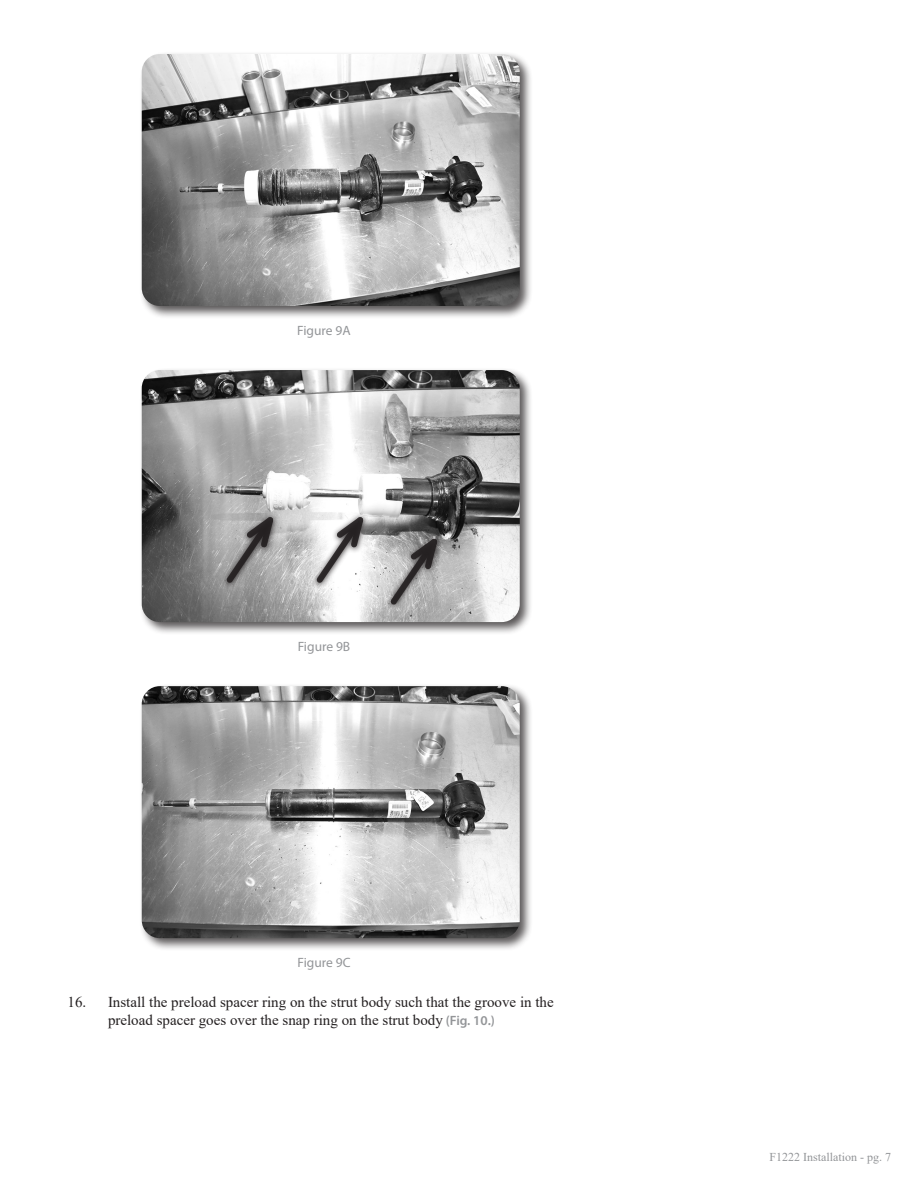
<style>
.page{position:relative;width:918px;height:1188px;background:#fff}
.page>*{position:absolute;margin:0;border:0;box-sizing:border-box;transform-origin:0 0}
.t1{font:15px/18px "Times New Roman";color:#231f20}
.t2{font:13.5px "Myriad Pro";color:#939598}
.t3{font:12px "Times New Roman";color:#939598}
.s1{font-family:"Myriad Pro";font-weight:600;font-size:13.5px;color:#939598}
</style>
<div class="page">
<div style="left:139px;top:51px;width:394px;height:269px;background:#231f20;opacity:.75"></div>
<img style="left:142px;top:54px;width:378px;height:252px">
<div style="left:139px;top:367px;width:394px;height:269px;background:#231f20;opacity:.75"></div>
<img style="left:142px;top:370px;width:378px;height:252px">
<svg style="left:221px;top:506px;width:59px;height:82px;background:#969696"></svg>
<svg style="left:311px;top:506px;width:59px;height:82px"></svg>
<svg style="left:385px;top:527px;width:59px;height:83px;background:#939293"></svg>
<div style="left:139px;top:683px;width:394px;height:269px;background:#231f20;opacity:.75"></div>
<img style="left:142px;top:686px;width:378px;height:252px">
<p class="t2" style="left:297px;top:322px;width:55px">Figure 9A</p>
<p class="t2" style="left:298px;top:638px;width:54px">Figure 9B</p>
<p class="t2" style="left:297px;top:954px;width:55px">Figure 9C</p>
<p class="t1" style="left:108px;top:992px;width:447px;text-indent:-40px">16. Install the preload spacer ring on the strut body such that the groove in the preload spacer goes over the snap ring on the strut body <span class="s1">(Fig. 10.)</span></p>
<p class="t3" style="left:769px;top:1149px;width:123px">F1222 Installation - pg. 7</p>
</div>
